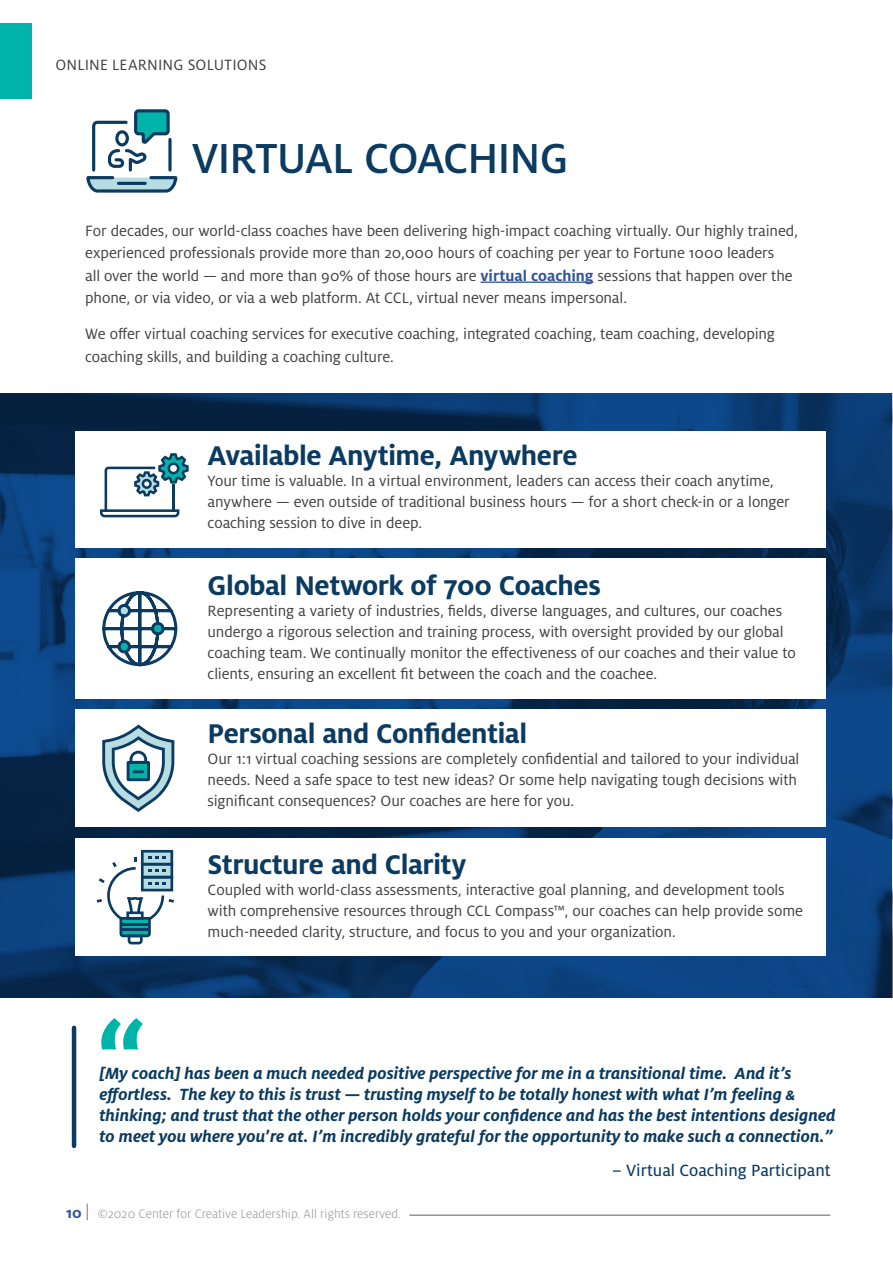
<style>
.page{position:relative;width:893px;height:1263px;background:#fff}
.page>*{position:absolute;margin:0;border:0;box-sizing:border-box;transform-origin:0 0}
.t1{font:500 46.5px "Milo Pro";letter-spacing:-.025em;color:#0b3b60}
.t2{font:700 30px "Milo Pro";letter-spacing:-.015em;color:#0b3b60}
.t3{font:italic 700 18px/21px "Milo Pro";color:#0b3b60}
.t4{font:18px "Milo Pro Text";color:#0b3b60}
.t5{font:16.5px/21px "Milo Pro";letter-spacing:-.005em;color:#414042}
.t6{font:300 13.5px "Milo Pro";color:#939598}
.s1{font-weight:700;color:#305797}
.s2{font-style:normal}
.s3{font-weight:700;font-size:16.5px;color:#305797}
.s4{font-size:16.5px;color:#414042}
</style>
<div class="page">
<hr style="left:409px;top:1214px;width:421px;height:2px;background:#939598">
<div style="left:0;top:23px;width:32px;height:76px;background:#00b4ab"></div>
<svg style="left:0;top:393px;width:892px;height:604px"></svg>
<hr style="left:480px;top:282px;width:113px;height:1px;background:#305797">
<div style="left:76px;top:431px;width:750px;height:116px;background:#fff"></div>
<svg style="left:100px;top:453px;width:89px;height:64px"></svg>
<div style="left:76px;top:839px;width:750px;height:117px;background:#fff"></div>
<svg style="left:97px;top:850px;width:77px;height:94px"></svg>
<div style="left:76px;top:710px;width:750px;height:117px;background:#fff"></div>
<svg style="left:102px;top:724px;width:73px;height:88px"></svg>
<div style="left:76px;top:558px;width:750px;height:141px;background:#fff"></div>
<svg style="left:101px;top:551px;width:78px;height:116px"></svg>
<svg style="left:101px;top:1018px;width:42px;height:31px"></svg>
<hr style="left:72px;top:1028px;width:4px;height:118px;background:#0b3b60">
<svg style="left:86px;top:109px;width:92px;height:84px"></svg>
<p class="t5" style="left:55px;top:54px;width:213px">ONLINE LEARNING SOLUTIONS</p>
<h1 class="t1" style="left:192px;top:133px;width:379px">VIRTUAL COACHING</h1>
<p class="t5" style="left:85px;top:219px;width:714px;line-height:22.5px">For decades, our world-class coaches have been delivering high-impact coaching virtually. Our highly trained, experienced professionals provide more than 20,000 hours of coaching per year to Fortune 1000 leaders<br>all over the world — and more than 90% of those hours are <span class="s1">virtual coaching</span> sessions that happen over the phone, or via video, or via a web platform. At CCL, virtual never means impersonal.</p>
<p class="t5" style="left:85px;top:323px;width:691px;line-height:22.5px">We offer virtual coaching services for executive coaching, integrated coaching, team coaching, developing coaching skills, and building a coaching culture.</p>
<h2 class="t2" style="left:208px;top:439px;width:371px">Available Anytime, Anywhere</h2>
<p class="t5" style="left:208px;top:471px;width:584px">Your time is valuable. In a virtual environment, leaders can access their coach anytime, anywhere — even outside of traditional business hours — for a short check-in or a longer coaching session to dive in deep.</p>
<h2 class="t2" style="left:208px;top:568px;width:395px">Global Network of 700 Coaches</h2>
<p class="t5" style="left:208px;top:600px;width:590px">Representing a variety of industries, fields, diverse languages, and cultures, our coaches undergo a rigorous selection and training process, with oversight provided by our global coaching team. We continually monitor the effectiveness of our coaches and their value to clients, ensuring an excellent fit between the coach and the coachee.</p>
<h2 class="t2" style="left:208px;top:716px;width:321px">Personal and Confidential</h2>
<p class="t5" style="left:208px;top:748px;width:593px">Our 1:1 virtual coaching sessions are completely confidential and tailored to your individual needs. Need a safe space to test new ideas? Or some help navigating tough decisions with significant consequences? Our coaches are here for you.</p>
<h2 class="t2" style="left:208px;top:847px;width:260px">Structure and Clarity</h2>
<p class="t5" style="left:208px;top:879px;width:597px">Coupled with world-class assessments, interactive goal planning, and development tools with comprehensive resources through CCL Compass™, our coaches can help provide some much-needed clarity, structure, and focus to you and your organization.</p>
<p class="t3" style="left:99px;top:1062px;width:738px">[My coach] has been a much needed positive perspective for me in a transitional time. And it’s effortless. The key to this is trust — trusting myself to be totally honest with what I’m feeling &amp; thinking; and trust that the other person holds your confidence and has the best intentions designed to meet you where you<span class="s2">’</span>re at. I’m incredibly grateful for the opportunity to make such a connection.”</p>
<p class="t4" style="left:612px;top:1161px;width:220px">– Virtual Coaching Participant</p>
<p class="t6" style="left:66px;top:1206px;width:337px"><span class="s3">10</span> <span class="s4">|</span> ©2020 Center for Creative Leadership. All rights reserved.</p>
</div>
